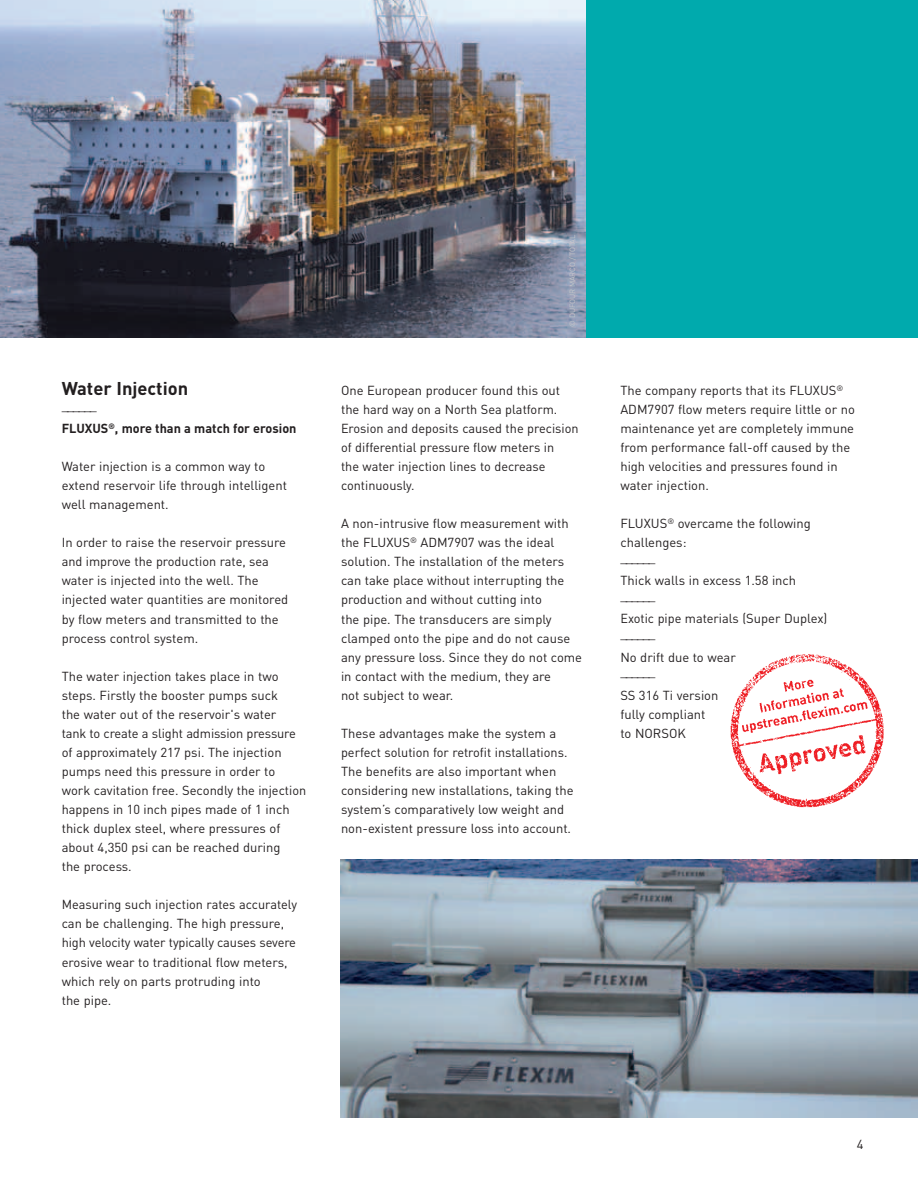
<style>
.page{position:relative;width:918px;height:1188px;background:#fff}
.page>*{position:absolute;margin:0;border:0;box-sizing:border-box;transform-origin:0 0}
.t1{font:700 18.3px "DIN";color:#231f20}
.t2{font:12.9px/19px "DIN";color:#231f20}
.t3{font:700 12.9px/23.4px "DIN";color:#231f20}
.t4{font:7.65px "DIN";letter-spacing:-.015em;color:#c7c8ca}
.s1{font-weight:400}
</style>
<div class="page">
<img style="left:0;top:0;width:587px;height:338px">
<div style="left:587px;top:0;width:331px;height:338px;background:#00aaad"></div>
<img style="left:341px;top:859px;width:577px;height:259px">
<img style="left:730px;top:654px;width:154px;height:154px">
<h1 class="t1" style="left:62px;top:376px;width:128px">Water Injection</h1>
<p class="t3" style="left:62px;top:393px;width:236px"><span class="s1">______<br></span>FLUXUS<sup>®</sup>, more than a match for erosion</p>
<p class="t2" style="left:62px;top:457px;width:227px">Water injection is a common way to extend reservoir life through intelligent well management.</p>
<p class="t2" style="left:62px;top:533px;width:228px">In order to raise the reservoir pressure and improve the production rate, sea water is injected into the well. The injected water quantities are monitored by flow meters and transmitted to the process control system.</p>
<p class="t2" style="left:62px;top:666px;width:246px">The water injection takes place in two steps. Firstly the booster pumps suck<br>the water out of the reservoir's water<br>tank to create a slight admission pressure of approximately 217 psi. The injection pumps need this pressure in order to work cavitation free. Secondly the injection happens in 10 inch pipes made of 1 inch thick duplex steel, where pressures of about 4,350 psi can be reached during<br>the process.</p>
<p class="t2" style="left:62px;top:895px;width:237px">Measuring such injection rates accurately can be challenging. The high pressure, high velocity water typically causes severe erosive wear to traditional flow meters, which rely on parts protruding into<br>the pipe.</p>
<p class="t4" style="left:568px;top:327px;width:94px;rotate:-90deg">© DUFOUR MARCO / TOTAL</p>
<p class="t2" style="left:341px;top:380px;width:239px">One European producer found this out the hard way on a North Sea platform.<br>Erosion and deposits caused the precision of differential pressure flow meters in<br>the water injection lines to decrease continuously.</p>
<p class="t2" style="left:341px;top:514px;width:243px">A non-intrusive flow measurement with the FLUXUS<sup>®</sup> ADM7907 was the ideal solution. The installation of the meters can take place without interrupting the production and without cutting into<br>the pipe. The transducers are simply clamped onto the pipe and do not cause any pressure loss. Since they do not come in contact with the medium, they are<br>not subject to wear.</p>
<p class="t2" style="left:341px;top:723px;width:234px">These advantages make the system a perfect solution for retrofit installations.<br>The benefits are also important when considering new installations, taking the system’s comparatively low weight and non-existent pressure loss into account.</p>
<p class="t2" style="left:620px;top:380px;width:236px">The company reports that its FLUXUS<sup>® </sup>ADM7907 flow meters require little or no maintenance yet are completely immune from performance fall-off caused by the high velocities and pressures found in water injection.</p>
<p class="t2" style="left:620px;top:514px;width:192px">FLUXUS<sup>®</sup> overcame the following challenges:</p>
<p class="t2" style="left:620px;top:545px;width:177px;line-height:23.4px">______<br>Thick walls in excess 1.58 inch</p>
<p class="t2" style="left:620px;top:584px;width:209px;line-height:23.4px">______<br>Exotic pipe materials (Super Duplex)</p>
<p class="t2" style="left:620px;top:622px;width:117px;line-height:23.4px">______<br>No drift due to wear</p>
<p class="t2" style="left:620px;top:660px;width:100px;line-height:23.4px">______<br>SS 316 Ti version</p>
<p class="t2" style="left:620px;top:704px;width:87px">fully compliant to NORSOK</p>
<p class="t2" style="left:857px;top:1135px;width:8px">4</p>
</div>
